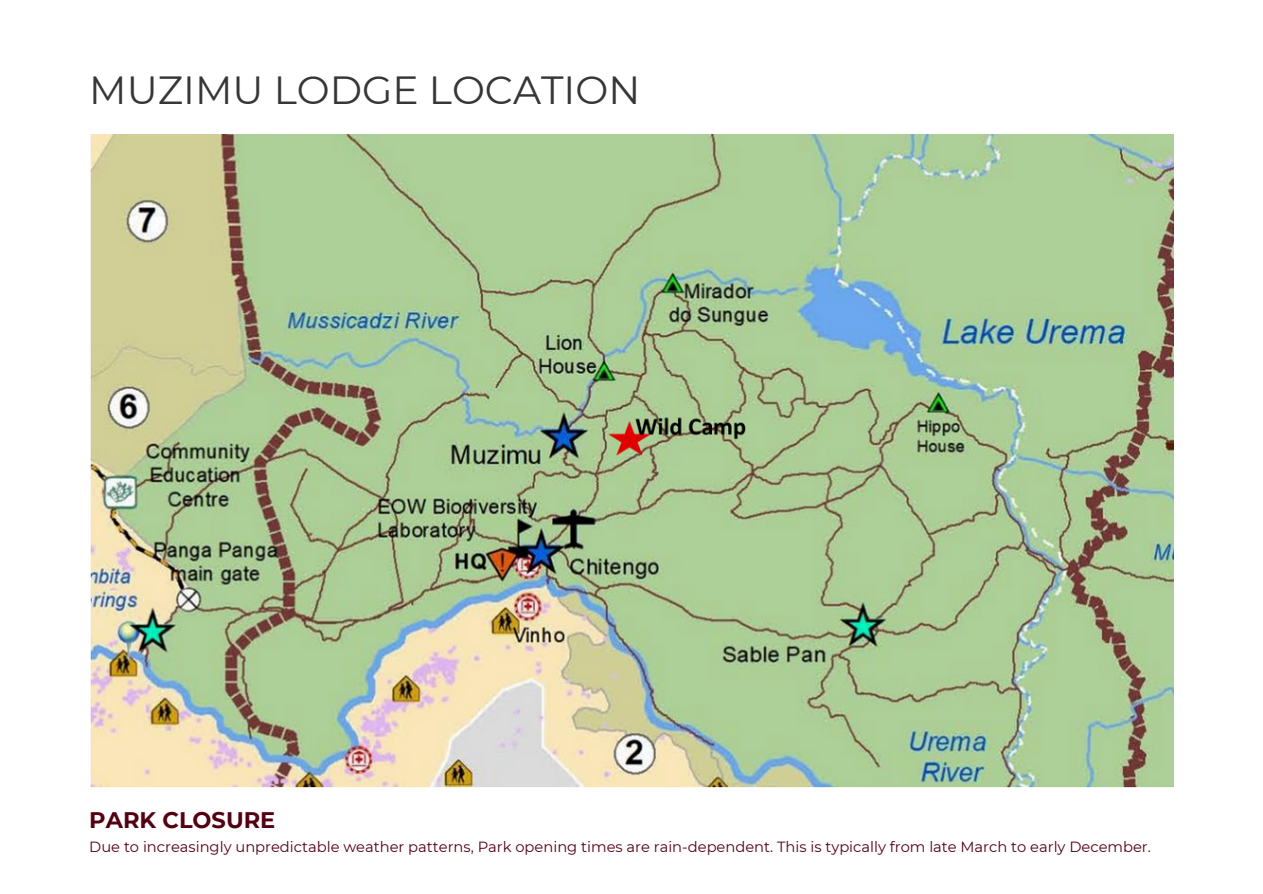
<style>
.page{position:relative;width:1263px;height:894px;background:#fff}
.page>*{position:absolute;margin:0;border:0;box-sizing:border-box;transform-origin:0 0}
.t1{font:39.15px "Montserrat";color:#363636}
.t2{font:700 22.5px "Montserrat";color:#540011}
.t3{font:14.7px "Montserrat";color:#540011}
</style>
<div class="page">
<img style="left:90px;top:134px;width:1084px;height:653px">
<p class="t1" style="left:89px;top:66px;width:552px">MUZIMU LODGE LOCATION</p>
<p class="t2" style="left:89px;top:806px;width:188px">PARK CLOSURE</p>
<p class="t3" style="left:89px;top:837px;width:1063px">Due to increasingly unpredictable weather patterns, Park opening times are rain-dependent. This is typically from late March to early December.</p>
</div>
